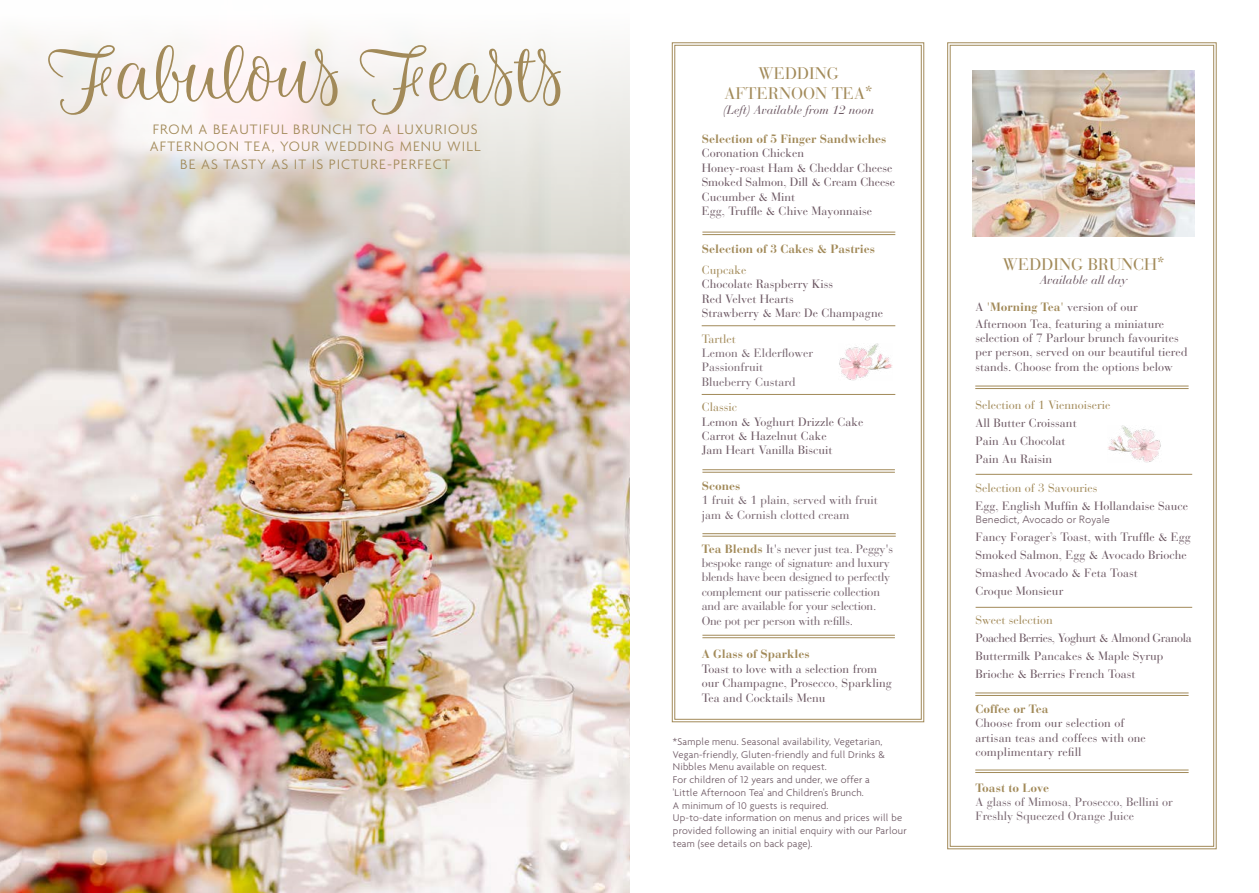
<style>
.page{position:relative;width:1259px;height:893px;background:#fff}
.page>*{position:absolute;margin:0;border:0;box-sizing:border-box;transform-origin:0 0}
.t1{font:73.95px "Limon Script";color:#a28a59}
.t2{font:16.65px/20px "Bauer Bodoni";color:#a28a59;text-align:center}
.t3{font:300 14.85px/17.9px "Agenda";letter-spacing:.07em;color:#a28a59;text-align:center}
.t4{font:12px/14.4px "Bauer Bodoni";color:#6c5762}
.t5{font:12px/14.4px "Bauer Bodoni";letter-spacing:-.02em;color:#76646e}
.t6{font:12px/14.4px "Bauer Bodoni";color:#76646e}
.t7{font:700 12px "Bauer Bodoni";color:#a28a59}
.t8{font:12px "Bauer Bodoni";color:#a28a59}
.t9{font:italic 12px "Bauer Bodoni";color:#6c5762}
.t10{font:300 10.5px/12.8px "Agenda";letter-spacing:.02em;color:#6c5762}
.t11{font:300 10.5px "Avenir";color:#6c5762}
.s1{font-weight:700;color:#a28a59}
.s2{color:#a28a59}
</style>
<div class="page">
<img style="left:0;top:31px;width:629px;height:862px">
<svg style="left:672px;top:42px;width:252px;height:680px"></svg>
<div style="left:674px;top:45px;width:247px;height:674px;border:1px solid #a28a59"></div>
<img style="left:838px;top:344px;width:54px;height:36px">
<hr style="left:701px;top:325px;width:194px;height:1px;background:#a28a59">
<hr style="left:701px;top:394px;width:194px;height:1px;background:#a28a59">
<hr style="left:702px;top:469px;width:193px;height:1px;background:#a28a59">
<hr style="left:702px;top:472px;width:193px;height:1px;background:#a28a59">
<hr style="left:702px;top:232px;width:193px;height:1px;background:#a28a59">
<hr style="left:702px;top:234px;width:193px;height:1px;background:#a28a59">
<hr style="left:702px;top:533px;width:193px;height:1px;background:#a28a59">
<hr style="left:702px;top:536px;width:193px;height:1px;background:#a28a59">
<hr style="left:702px;top:635px;width:193px;height:1px;background:#a28a59">
<hr style="left:702px;top:637px;width:193px;height:1px;background:#a28a59">
<svg style="left:947px;top:42px;width:269px;height:807px"></svg>
<div style="left:950px;top:45px;width:264px;height:802px;border:1px solid #a28a59"></div>
<hr style="left:975px;top:693px;width:213px;height:1px;background:#a28a59">
<hr style="left:975px;top:695px;width:213px;height:1px;background:#a28a59">
<hr style="left:975px;top:770px;width:213px;height:1px;background:#a28a59">
<hr style="left:975px;top:772px;width:213px;height:1px;background:#a28a59">
<hr style="left:975px;top:386px;width:213px;height:1px;background:#a28a59">
<hr style="left:975px;top:388px;width:213px;height:1px;background:#a28a59">
<img style="left:972px;top:70px;width:222px;height:166px">
<hr style="left:975px;top:474px;width:217px;height:1px;background:#a28a59">
<hr style="left:975px;top:607px;width:217px;height:1px;background:#a28a59">
<img style="left:1107px;top:426px;width:54px;height:36px">
<h1 class="t1" style="left:50px;top:30px;width:515px">Fabulous Feasts</h1>
<p class="t3" style="left:150px;top:120px;width:332px">FROM A BEAUTIFUL BRUNCH TO A LUXURIOUS<br>AFTERNOON TEA, YOUR WEDDING MENU WILL<br>BE AS TASTY AS IT IS PICTURE-PERFECT</p>
<h2 class="t2" style="left:724px;top:64px;width:150px">WEDDING<br>AFTERNOON TEA<sup>*</sup></h2>
<p class="t9" style="left:723px;top:102px;width:153px">(Left) Available from 12 noon</p>
<p class="t7" style="left:701px;top:132px;width:186px">Selection of 5 Finger Sandwiches</p>
<p class="t4" style="left:701px;top:146px;width:195px">Coronation Chicken<br>Honey-roast Ham &amp; Cheddar Cheese<br>Smoked Salmon, Dill &amp; Cream Cheese<br>Cucumber &amp; Mint<br>Egg, Truffle &amp; Chive Mayonnaise</p>
<p class="t7" style="left:701px;top:242px;width:175px">Selection of 3 Cakes &amp; Pastries</p>
<p class="t8" style="left:701px;top:263px;width:46px">Cupcake</p>
<p class="t4" style="left:701px;top:277px;width:183px">Chocolate Raspberry Kiss<br>Red Velvet Hearts<br>Strawberry &amp; Marc De Champagne</p>
<p class="t8" style="left:701px;top:331px;width:36px">Tartlet</p>
<p class="t6" style="left:701px;top:346px;width:113px">Lemon &amp; Elderflower<br>Passionfruit<br>Blueberry Custard</p>
<p class="t8" style="left:701px;top:400px;width:37px">Classic</p>
<p class="t4" style="left:701px;top:414px;width:163px">Lemon &amp; Yoghurt Drizzle Cake<br>Carrot &amp; Hazelnut Cake<br>Jam Heart Vanilla Biscuit</p>
<p class="t7" style="left:701px;top:478px;width:40px">Scones</p>
<p class="t6" style="left:701px;top:493px;width:178px">1 fruit &amp; 1 plain, served with fruit jam &amp; Cornish clotted cream</p>
<p class="t5" style="left:701px;top:541px;width:193px"><span class="s1">Tea Blends</span> It's never just tea. Peggy's bespoke range of signature and luxury blends have been designed to perfectly complement our patisserie collection and are available for your selection.<br>One pot per person with refills.</p>
<p class="t7" style="left:701px;top:647px;width:110px">A Glass of Sparkles</p>
<p class="t4" style="left:701px;top:662px;width:191px">Toast to love with a selection from our Champagne, Prosecco, Sparkling<br>Tea and Cocktails Menu</p>
<p class="t10" style="left:673px;top:735px;width:235px">*Sample menu. Seasonal availability, Vegetarian, Vegan-friendly, Gluten-friendly and full Drinks &amp; Nibbles Menu available on request.<br>For children of 12 years and under, we offer a<br>'Little Afternoon Tea' and Children's Brunch.<br>A minimum of 10 guests is required.<br>Up-to-date information on menus and prices will be provided following an initial enquiry with our Parlour team (see details on back page).</p>
<h2 class="t2" style="left:1002px;top:254px;width:164px">WEDDING BRUNCH<sup>*</sup></h2>
<p class="t9" style="left:1040px;top:273px;width:89px">Available all day</p>
<p class="t4" style="left:975px;top:299px;width:190px;line-height:16.5px">A <span class="s2">'</span><span class="s1">Morning Tea</span><span class="s2">'</span> version of our<br>Afternoon Tea, featuring a miniature</p>
<p class="t4" style="left:975px;top:331px;width:213px">selection of 7 Parlour brunch favourites per person, served on our beautiful tiered stands. Choose from the options below</p>
<p class="t8" style="left:975px;top:398px;width:137px">Selection of 1 Viennoiserie</p>
<p class="t4" style="left:975px;top:414px;width:103px;line-height:18px">All Butter Croissant<br>Pain Au Chocolat<br>Pain Au Raisin</p>
<p class="t8" style="left:975px;top:480px;width:124px">Selection of 3 Savouries</p>
<p class="t4" style="left:975px;top:498px;width:214px">Egg, English Muffin &amp; Hollandaise Sauce</p>
<p class="t11" style="left:975px;top:513px;width:136px">Benedict, Avocado or Royale</p>
<p class="t4" style="left:975px;top:528px;width:217px;line-height:18px">Fancy Forager’s Toast, with Truffle &amp; Egg<br>Smoked Salmon, Egg &amp; Avocado Brioche<br>Smashed Avocado &amp; Feta Toast<br>Croque Monsieur</p>
<p class="t8" style="left:975px;top:612px;width:79px">Sweet selection</p>
<p class="t4" style="left:975px;top:629px;width:218px;line-height:18px">Poached Berries, Yoghurt &amp; Almond Granola<br>Buttermilk Pancakes &amp; Maple Syrup<br>Brioche &amp; Berries French Toast</p>
<p class="t7" style="left:975px;top:702px;width:75px">Coffee or Tea</p>
<p class="t4" style="left:975px;top:716px;width:172px">Choose from our selection of artisan teas and coffees with one complimentary refill</p>
<p class="t7" style="left:975px;top:780px;width:75px">Toast to Love</p>
<p class="t6" style="left:975px;top:795px;width:199px">A glass of Mimosa, Prosecco, Bellini or<br>Freshly Squeezed Orange Juice</p>
</div>
